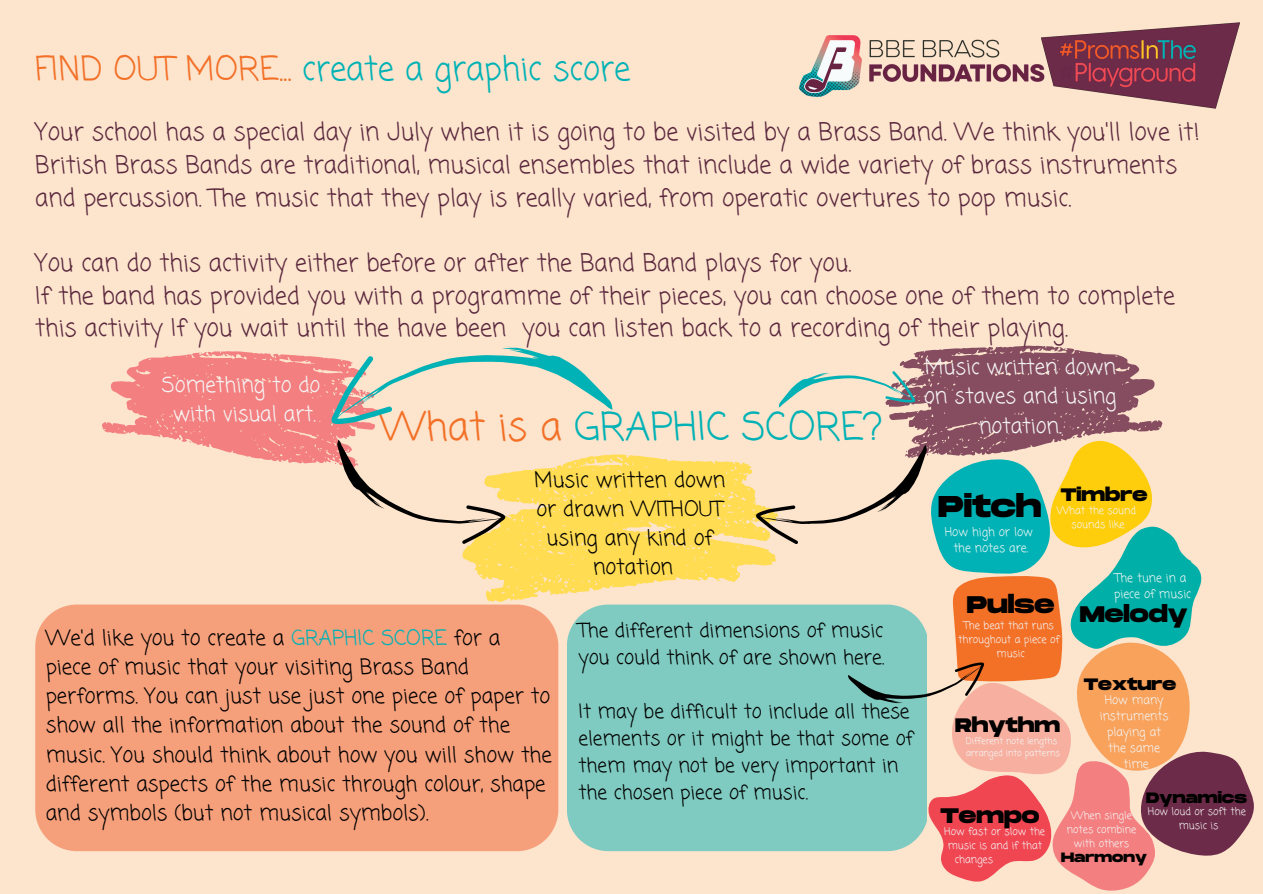
<style>
.page{position:relative;width:1263px;height:894px;background:#fff}
.page>*{position:absolute;margin:0;border:0;box-sizing:border-box;transform-origin:0 0}
.t1{font:39px "Coming Soon";color:#00b2b5}
.t2{font:33px "Coming Soon";color:#00b2b5}
.t3{font:800 30px "Monument Extended";color:#000}
.t4{font:24px/32.5px "Coming Soon";color:#5a273d}
.t5{font:800 24px "Monument Extended";color:#000}
.t6{font:800 22.5px "Monument Extended";color:#000}
.t7{font:21px/29.2px "Coming Soon";color:#000;text-align:center}
.t8{font:21px/29.2px "Coming Soon";color:#f6f6f6;text-align:center}
.t9{font:800 21px "Monument Extended";color:#000}
.t10{font:19.5px/27px "Coming Soon";color:#000}
.t11{font:800 19.5px "Monument Extended";color:#000}
.t12{font:800 18px "Monument Extended";color:#000}
.t13{font:800 16.5px "Monument Extended";color:#000}
.t14{font:800 15px "Monument Extended";color:#000}
.t15{font:800 13.5px "Monument Extended";color:#000}
.t16{font:12px/16px "Coming Soon";color:#f6f6f6;text-align:center}
.t17{font:10.5px/14px "Coming Soon";color:#f6f6f6;text-align:center}
.t18{font:9px/12px "Coming Soon";color:#f6f6f6}
.s1{color:#f37027}
.s2{color:#00b2b5}
</style>
<div class="page">
<div style="left:0;top:0;width:1263px;height:893px;background:#fce4cd"></div>
<div style="left:35px;top:604px;width:523px;height:246px;background:#f69f7b"></div>
<div style="left:567px;top:645px;width:186px;height:205px;background:#7fcbc1"></div>
<img style="left:799px;top:35px;width:242px;height:62px">
<img style="left:1041px;top:22px;width:198px;height:87px">
<svg style="left:455px;top:454px;width:298px;height:191px"></svg>
<svg style="left:102px;top:351px;width:211px;height:113px;fill:#f37f80"></svg>
<svg style="left:899px;top:345px;width:238px;height:21px;fill:#864d60"></svg>
<svg style="left:313px;top:346px;width:305px;height:213px"></svg>
<svg style="left:753px;top:366px;width:501px;height:525px"></svg>
<h2 class="t2" style="left:35px;top:46px;width:597px"><span class="s1">FIND OUT MORE...</span> create a graphic score</h2>
<p class="t4" style="left:35px;top:118px;width:1166px">Your school has a special day in July when it is going to be visited by a Brass Band. We think you'll love it!<br>British Brass Bands are traditional, musical ensembles that include a wide variety of brass instruments and percussion. The music that they play is really varied, from operatic overtures to pop music.</p>
<p class="t4" style="left:35px;top:248px;width:1141px">You can do this activity either before or after the Band Band plays for you.<br>If the band has provided you with a programme of their pieces, you can choose one of them to complete this activity If you wait until the have been you can listen back to a recording of their playing.</p>
<p class="t8" style="left:162px;top:371px;width:160px">Something to do with visual art.</p>
<h1 class="t1" style="left:380px;top:400px;width:504px"><span class="s1">What is a</span> GRAPHIC SCORE?</h1>
<p class="t7" style="left:534px;top:466px;width:193px">Music written down or drawn WITHOUT using any kind of notation</p>
<p class="t7" style="left:46px;top:624px;width:508px;text-align:left">We'd like you to create a <span class="s2">GRAPHIC SCORE</span> for a<br>piece of music that your visiting Brass Band performs. You can just use just one piece of paper to show all the information about the sound of the music. You should think about how you will show the different aspects of the music through colour, shape and symbols (but not musical symbols).</p>
<p class="t10" style="left:578px;top:617px;width:307px">The different dimensions of music you could think of are shown here.</p>
<p class="t10" style="left:578px;top:698px;width:336px">It may be difficult to include all these elements or it might be that some of them may not be very important in the chosen piece of music.</p>
<p class="t8" style="left:924px;top:354px;width:194px">Music written down on staves and using notation.</p>
<p class="t3" style="left:938px;top:489px;width:105px">Pitch</p>
<p class="t16" style="left:945px;top:524px;width:89px">How high or low the notes are.</p>
<p class="t12" style="left:1061px;top:484px;width:88px">Timbre</p>
<p class="t17" style="left:1057px;top:504px;width:81px">What the sound sounds like</p>
<p class="t5" style="left:967px;top:591px;width:89px">Pulse</p>
<p class="t17" style="left:958px;top:619px;width:103px">The beat that runs throughout a piece of music</p>
<p class="t11" style="left:955px;top:714px;width:106px">Rhythm</p>
<p class="t18" style="left:966px;top:734px;width:96px">Different note lengths arranged into patterns</p>
<p class="t16" style="left:1114px;top:570px;width:79px;text-align:left">The tune in a piece of music</p>
<p class="t6" style="left:1080px;top:601px;width:109px">Melody</p>
<p class="t13" style="left:1084px;top:675px;width:94px">Texture</p>
<p class="t16" style="left:1100px;top:692px;width:70px">How many instruments playing at the same time</p>
<p class="t9" style="left:940px;top:803px;width:100px">Tempo</p>
<p class="t17" style="left:944px;top:824px;width:102px">How fast or slow the</p>
<p class="t17" style="left:948px;top:838px;width:96px">music is and if that</p>
<p class="t17" style="left:955px;top:852px;width:40px">changes</p>
<p class="t14" style="left:1146px;top:789px;width:102px">Dynamics</p>
<p class="t17" style="left:1067px;top:808px;width:71px">When single notes combine with others</p>
<p class="t17" style="left:1148px;top:805px;width:100px">How loud or soft the music is</p>
<p class="t15" style="left:1061px;top:849px;width:87px">Harmony</p>
</div>
